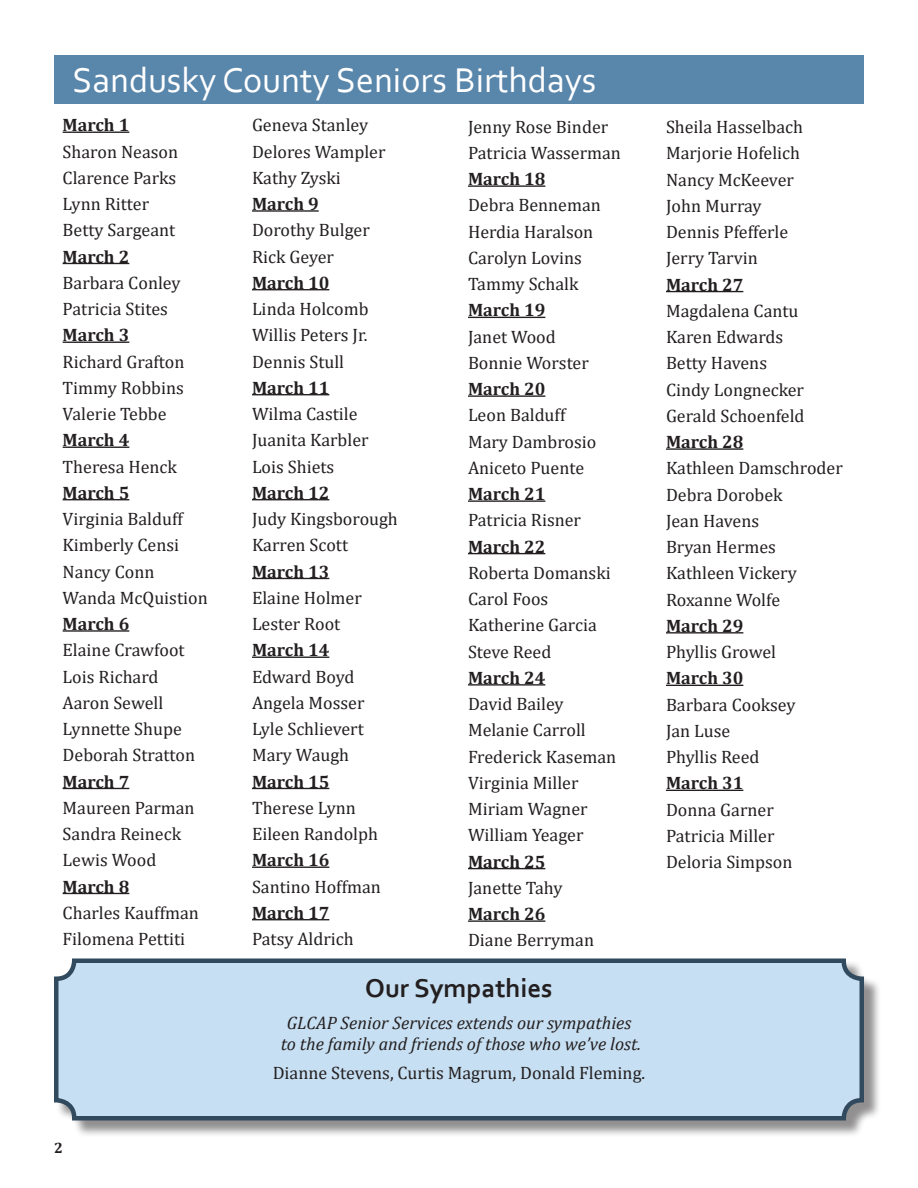
<style>
.page{position:relative;width:918px;height:1188px;background:#fff}
.page>*{position:absolute;margin:0;border:0;box-sizing:border-box;transform-origin:0 0}
.t1{font:36px "Corbel";color:#fff}
.t2{font:700 27px "Corbel";color:#231f20}
.t3{font:18px/26.2px "Cambria";color:#231f20}
.t4{font:700 18px "Cambria";color:#231f20}
.t5{font:italic 18px "Cambria";color:#231f20}
.t6{font:700 15px "Cambria";color:#231f20}
.s1{font-weight:700}
</style>
<div class="page">
<div style="left:56px;top:960px;width:825px;height:178px;background:#231f20;opacity:.5"></div>
<div style="left:56px;top:961px;width:806px;height:157px;background:#c7dff2;border-radius:18px"></div>
<div style="left:54px;top:958px;width:810px;height:162px;border:4px solid #314a5e;border-radius:18px"></div>
<hr style="left:63px;top:132px;width:66px;height:1px;background:#231f20">
<hr style="left:63px;top:263px;width:66px;height:1px;background:#231f20">
<hr style="left:63px;top:342px;width:66px;height:1px;background:#231f20">
<hr style="left:63px;top:447px;width:66px;height:1px;background:#231f20">
<hr style="left:63px;top:499px;width:66px;height:1px;background:#231f20">
<hr style="left:63px;top:630px;width:66px;height:2px;background:#231f20">
<hr style="left:63px;top:788px;width:66px;height:1px;background:#231f20">
<hr style="left:63px;top:893px;width:66px;height:1px;background:#231f20">
<hr style="left:252px;top:210px;width:67px;height:2px;background:#231f20">
<hr style="left:252px;top:289px;width:77px;height:1px;background:#231f20">
<hr style="left:252px;top:394px;width:77px;height:1px;background:#231f20">
<hr style="left:252px;top:499px;width:77px;height:1px;background:#231f20">
<hr style="left:252px;top:578px;width:77px;height:1px;background:#231f20">
<hr style="left:252px;top:657px;width:77px;height:1px;background:#231f20">
<hr style="left:252px;top:788px;width:77px;height:1px;background:#231f20">
<hr style="left:252px;top:867px;width:77px;height:1px;background:#231f20">
<hr style="left:252px;top:919px;width:77px;height:1px;background:#231f20">
<hr style="left:468px;top:185px;width:77px;height:2px;background:#231f20">
<hr style="left:468px;top:317px;width:77px;height:1px;background:#231f20">
<hr style="left:468px;top:395px;width:77px;height:2px;background:#231f20">
<hr style="left:468px;top:500px;width:77px;height:2px;background:#231f20">
<hr style="left:468px;top:553px;width:77px;height:1px;background:#231f20">
<hr style="left:468px;top:684px;width:77px;height:2px;background:#231f20">
<hr style="left:468px;top:868px;width:77px;height:1px;background:#231f20">
<hr style="left:468px;top:920px;width:77px;height:2px;background:#231f20">
<hr style="left:666px;top:291px;width:77px;height:1px;background:#231f20">
<hr style="left:666px;top:448px;width:77px;height:2px;background:#231f20">
<hr style="left:666px;top:632px;width:77px;height:2px;background:#231f20">
<hr style="left:666px;top:685px;width:77px;height:1px;background:#231f20">
<hr style="left:666px;top:790px;width:77px;height:1px;background:#231f20">
<div style="left:54px;top:55px;width:810px;height:49px;background:#5986ab"></div>
<p class="t1" style="left:73px;top:58px;width:525px">Sandusky County Seniors Birthdays</p>
<p class="t4" style="left:63px;top:112px;width:68px">March 1</p>
<p class="t3" style="left:63px;top:138px;width:117px">Sharon Neason</p>
<p class="t3" style="left:63px;top:164px;width:115px">Clarence Parks</p>
<p class="t3" style="left:63px;top:191px;width:88px">Lynn Ritter</p>
<p class="t3" style="left:63px;top:217px;width:114px">Betty Sargeant</p>
<p class="t4" style="left:63px;top:244px;width:68px">March 2</p>
<p class="t3" style="left:63px;top:269px;width:119px">Barbara Conley</p>
<p class="t3" style="left:63px;top:296px;width:107px">Patricia Stites</p>
<p class="t4" style="left:63px;top:322px;width:68px">March 3</p>
<p class="t3" style="left:63px;top:348px;width:123px">Richard Grafton</p>
<p class="t3" style="left:63px;top:374px;width:123px">Timmy Robbins</p>
<p class="t3" style="left:63px;top:401px;width:105px">Valerie Tebbe</p>
<p class="t3" style="left:63px;top:427px;width:122px"><span class="s1">March 4<br></span>Theresa Henck<br><span class="s1">March 5<br></span>Virginia Balduff</p>
<p class="t3" style="left:63px;top:532px;width:118px">Kimberly Censi</p>
<p class="t3" style="left:63px;top:558px;width:93px">Nancy Conn</p>
<p class="t3" style="left:63px;top:584px;width:147px">Wanda McQuistion<br><span class="s1">March 6<br></span>Elaine Crawfoot</p>
<p class="t3" style="left:63px;top:663px;width:97px">Lois Richard</p>
<p class="t3" style="left:63px;top:689px;width:102px">Aaron Sewell</p>
<p class="t3" style="left:63px;top:716px;width:121px">Lynnette Shupe</p>
<p class="t3" style="left:63px;top:742px;width:134px">Deborah Stratton<br><span class="s1">March 7</span></p>
<p class="t3" style="left:63px;top:794px;width:134px">Maureen Parman</p>
<p class="t3" style="left:63px;top:821px;width:120px">Sandra Reineck</p>
<p class="t3" style="left:63px;top:847px;width:95px">Lewis Wood</p>
<p class="t4" style="left:63px;top:874px;width:68px">March 8</p>
<p class="t3" style="left:63px;top:899px;width:138px">Charles Kauffman</p>
<p class="t3" style="left:63px;top:926px;width:124px">Filomena Pettiti</p>
<p class="t3" style="left:252px;top:112px;width:118px">Geneva Stanley</p>
<p class="t3" style="left:252px;top:138px;width:135px">Delores Wampler<br>Kathy Zyski</p>
<p class="t3" style="left:252px;top:191px;width:119px"><span class="s1">March 9<br></span>Dorothy Bulger</p>
<p class="t3" style="left:252px;top:243px;width:84px">Rick Geyer</p>
<p class="t3" style="left:252px;top:269px;width:118px"><span class="s1">March 10<br></span>Linda Holcomb</p>
<p class="t3" style="left:252px;top:322px;width:117px">Willis Peters Jr.</p>
<p class="t3" style="left:252px;top:348px;width:94px">Dennis Stull</p>
<p class="t4" style="left:252px;top:375px;width:79px">March 11</p>
<p class="t3" style="left:252px;top:401px;width:107px">Wilma Castile</p>
<p class="t3" style="left:252px;top:427px;width:118px">Juanita Karbler</p>
<p class="t3" style="left:252px;top:453px;width:84px">Lois Shiets</p>
<p class="t4" style="left:252px;top:480px;width:79px">March 12</p>
<p class="t3" style="left:252px;top:506px;width:147px">Judy Kingsborough</p>
<p class="t3" style="left:252px;top:532px;width:98px">Karren Scott</p>
<p class="t3" style="left:252px;top:558px;width:111px"><span class="s1">March 13<br></span>Elaine Holmer</p>
<p class="t3" style="left:252px;top:611px;width:104px">Lester Root<br><span class="s1">March 14<br></span>Edward Boyd</p>
<p class="t3" style="left:252px;top:689px;width:114px">Angela Mosser</p>
<p class="t3" style="left:252px;top:716px;width:113px">Lyle Schlievert</p>
<p class="t3" style="left:252px;top:742px;width:99px">Mary Waugh</p>
<p class="t4" style="left:252px;top:769px;width:79px">March 15</p>
<p class="t3" style="left:252px;top:794px;width:105px">Therese Lynn</p>
<p class="t3" style="left:252px;top:821px;width:128px">Eileen Randolph</p>
<p class="t4" style="left:252px;top:847px;width:79px">March 16</p>
<p class="t3" style="left:252px;top:873px;width:131px">Santino Hoffman</p>
<p class="t4" style="left:252px;top:900px;width:79px">March 17</p>
<p class="t3" style="left:252px;top:926px;width:103px">Patsy Aldrich</p>
<p class="t2" style="left:365px;top:971px;width:189px">Our Sympathies</p>
<p class="t3" style="left:468px;top:113px;width:142px">Jenny Rose Binder</p>
<p class="t3" style="left:468px;top:140px;width:154px">Patricia Wasserman<br><span class="s1">March 18<br></span>Debra Benneman</p>
<p class="t3" style="left:468px;top:218px;width:127px">Herdia Haralson</p>
<p class="t3" style="left:468px;top:245px;width:116px">Carolyn Lovins</p>
<p class="t3" style="left:468px;top:271px;width:112px">Tammy Schalk</p>
<p class="t4" style="left:468px;top:298px;width:79px">March 19</p>
<p class="t3" style="left:468px;top:323px;width:89px">Janet Wood</p>
<p class="t3" style="left:468px;top:350px;width:122px">Bonnie Worster</p>
<p class="t4" style="left:468px;top:376px;width:79px">March 20</p>
<p class="t3" style="left:468px;top:402px;width:99px">Leon Balduff</p>
<p class="t3" style="left:468px;top:428px;width:130px">Mary Dambrosio</p>
<p class="t3" style="left:468px;top:455px;width:118px">Aniceto Puente</p>
<p class="t4" style="left:468px;top:481px;width:79px">March 21</p>
<p class="t3" style="left:468px;top:507px;width:115px">Patricia Risner</p>
<p class="t3" style="left:468px;top:533px;width:144px"><span class="s1">March 22<br></span>Roberta Domanski</p>
<p class="t3" style="left:468px;top:586px;width:82px">Carol Foos</p>
<p class="t3" style="left:468px;top:612px;width:130px">Katherine Garcia</p>
<p class="t3" style="left:468px;top:638px;width:85px">Steve Reed</p>
<p class="t4" style="left:468px;top:665px;width:79px">March 24</p>
<p class="t3" style="left:468px;top:691px;width:97px">David Bailey</p>
<p class="t3" style="left:468px;top:717px;width:119px">Melanie Carroll</p>
<p class="t3" style="left:468px;top:743px;width:150px">Frederick Kaseman</p>
<p class="t3" style="left:468px;top:770px;width:112px">Virginia Miller</p>
<p class="t3" style="left:468px;top:796px;width:121px">Miriam Wagner</p>
<p class="t3" style="left:468px;top:822px;width:117px">William Yeager</p>
<p class="t4" style="left:468px;top:849px;width:79px">March 25</p>
<p class="t3" style="left:468px;top:875px;width:96px">Janette Tahy</p>
<p class="t3" style="left:468px;top:901px;width:128px"><span class="s1">March 26<br></span>Diane Berryman</p>
<p class="t5" style="left:287px;top:1010px;width:346px">GLCAP Senior Services extends our sympathies</p>
<p class="t5" style="left:281px;top:1032px;width:362px">to the family and friends of those who we’ve lost.</p>
<p class="t3" style="left:273px;top:1059px;width:374px">Dianne Stevens, Curtis Magrum, Donald Fleming.</p>
<p class="t3" style="left:666px;top:114px;width:139px">Sheila Hasselbach</p>
<p class="t3" style="left:666px;top:140px;width:136px">Marjorie Hofelich</p>
<p class="t3" style="left:666px;top:166px;width:129px">Nancy McKeever</p>
<p class="t3" style="left:666px;top:193px;width:97px">John Murray</p>
<p class="t3" style="left:666px;top:219px;width:124px">Dennis Pfefferle</p>
<p class="t3" style="left:666px;top:245px;width:93px">Jerry Tarvin</p>
<p class="t4" style="left:666px;top:272px;width:79px">March 27</p>
<p class="t3" style="left:666px;top:298px;width:134px">Magdalena Cantu</p>
<p class="t3" style="left:666px;top:324px;width:119px">Karen Edwards</p>
<p class="t3" style="left:666px;top:350px;width:103px">Betty Havens</p>
<p class="t3" style="left:666px;top:376px;width:140px">Cindy Longnecker</p>
<p class="t3" style="left:666px;top:403px;width:140px">Gerald Schoenfeld</p>
<p class="t3" style="left:666px;top:429px;width:178px"><span class="s1">March 28<br></span>Kathleen Damschroder</p>
<p class="t3" style="left:666px;top:481px;width:118px">Debra Dorobek</p>
<p class="t3" style="left:666px;top:508px;width:95px">Jean Havens</p>
<p class="t3" style="left:666px;top:534px;width:112px">Bryan Hermes</p>
<p class="t3" style="left:666px;top:560px;width:132px">Kathleen Vickery</p>
<p class="t3" style="left:666px;top:586px;width:116px">Roxanne Wolfe</p>
<p class="t3" style="left:666px;top:613px;width:112px"><span class="s1">March 29<br></span>Phyllis Growel</p>
<p class="t3" style="left:666px;top:665px;width:131px"><span class="s1">March 30<br></span>Barbara Cooksey</p>
<p class="t3" style="left:666px;top:718px;width:66px">Jan Luse</p>
<p class="t3" style="left:666px;top:744px;width:95px">Phyllis Reed</p>
<p class="t3" style="left:666px;top:770px;width:109px"><span class="s1">March 31<br></span>Donna Garner</p>
<p class="t3" style="left:666px;top:823px;width:110px">Patricia Miller</p>
<p class="t3" style="left:666px;top:849px;width:128px">Deloria Simpson</p>
<p class="t6" style="left:54px;top:1138px;width:10px">2</p>
</div>
